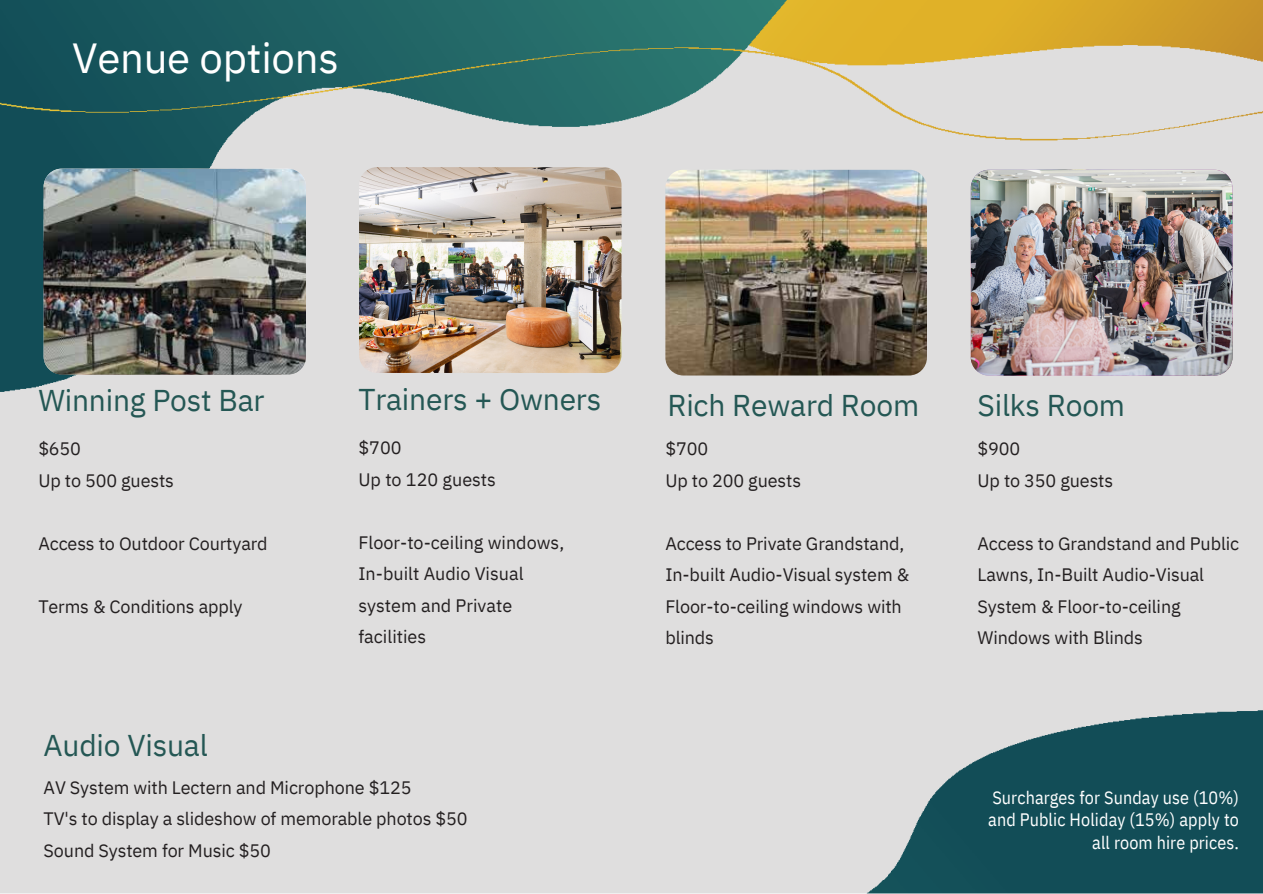
<style>
.page{position:relative;width:1263px;height:894px;background:#fff}
.page>*{position:absolute;margin:0;border:0;box-sizing:border-box;transform-origin:0 0}
.t1{font:42px "IBM Plex Sans";letter-spacing:-.005em;color:#fff}
.t2{font:30px "IBM Plex Sans";letter-spacing:-.005em;color:#245754}
.t3{font:18px/31.5px "IBM Plex Sans";letter-spacing:-.005em;color:#231f20}
.t4{font:18px/22.5px "IBM Plex Sans Cond";letter-spacing:.005em;color:#fff;text-align:right}
</style>
<div class="page">
<img style="left:0;top:0;width:1263px;height:893px">
<div style="left:281px;top:320px;width:34px;height:68px;background:#dfdede;border-radius:17px"></div>
<img style="left:44px;top:169px;width:262px;height:205px;border-radius:18px">
<img style="left:359px;top:167px;width:262px;height:206px;border-radius:18px">
<img style="left:665px;top:170px;width:262px;height:205px;border-radius:18px">
<img style="left:971px;top:170px;width:261px;height:205px;border-radius:18px">
<p class="t1" style="left:72px;top:30px;width:268px">Venue options</p>
<p class="t2" style="left:38px;top:380px;width:228px">Winning Post Bar</p>
<p class="t2" style="left:358px;top:379px;width:244px">Trainers + Owners</p>
<p class="t3" style="left:38px;top:432px;width:44px">$650</p>
<p class="t3" style="left:38px;top:464px;width:137px">Up to 500 guests</p>
<p class="t3" style="left:358px;top:431px;width:45px">$700</p>
<p class="t3" style="left:358px;top:463px;width:139px">Up to 120 guests</p>
<p class="t3" style="left:38px;top:527px;width:231px">Access to Outdoor Courtyard</p>
<p class="t3" style="left:38px;top:590px;width:206px">Terms &amp; Conditions apply</p>
<p class="t2" style="left:44px;top:725px;width:166px">Audio Visual</p>
<p class="t3" style="left:358px;top:526px;width:207px">Floor-to-ceiling windows,<br>In-built Audio Visual system and Private facilities</p>
<p class="t3" style="left:44px;top:771px;width:369px">AV System with Lectern and Microphone $125</p>
<p class="t3" style="left:44px;top:802px;width:425px">TV's to display a slideshow of memorable photos $50</p>
<p class="t3" style="left:44px;top:834px;width:229px">Sound System for Music $50</p>
<p class="t2" style="left:667px;top:385px;width:253px">Rich Reward Room</p>
<p class="t3" style="left:665px;top:432px;width:44px">$700</p>
<p class="t3" style="left:665px;top:464px;width:137px">Up to 200 guests</p>
<p class="t3" style="left:665px;top:527px;width:245px">Access to Private Grandstand,<br>In-built Audio-Visual system &amp;<br>Floor-to-ceiling windows with blinds</p>
<p class="t2" style="left:977px;top:385px;width:149px">Silks Room</p>
<p class="t3" style="left:977px;top:432px;width:44px">$900</p>
<p class="t3" style="left:977px;top:464px;width:137px">Up to 350 guests</p>
<p class="t3" style="left:977px;top:527px;width:263px">Access to Grandstand and Public<br>Lawns, In-Built Audio-Visual<br>System &amp; Floor-to-ceiling<br>Windows with Blinds</p>
<p class="t4" style="left:988px;top:785px;width:252px">Surcharges for Sunday use (10%) and Public Holiday (15%) apply to all room hire prices.</p>
</div>
